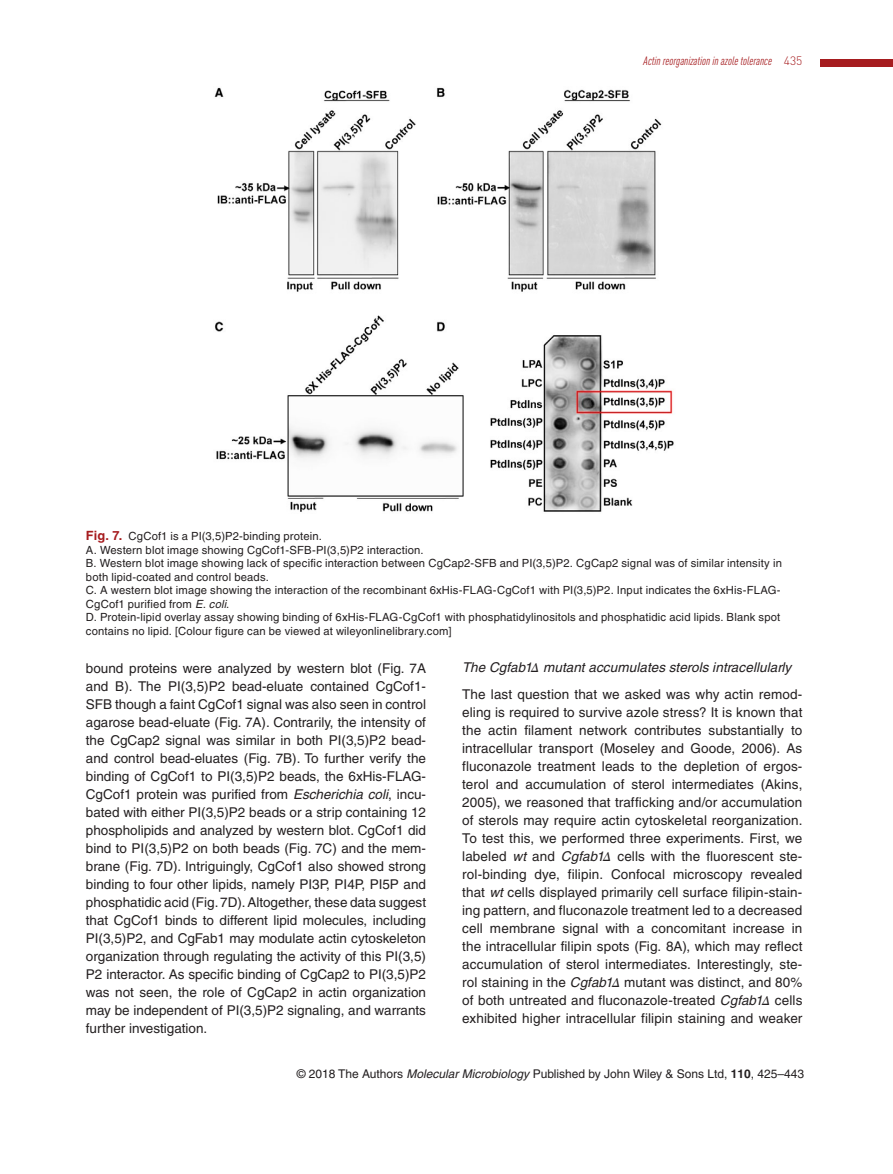
<style>
.page{position:relative;width:893px;height:1174px;background:#fff}
.page>*{position:absolute;margin:0;border:0;box-sizing:border-box;transform-origin:0 0}
.t1{font:13.5px/18px "Helvetica";color:#231f20;text-align:justify}
.t2{font:italic 13.5px/27px "Helvetica";letter-spacing:.005em;color:#231f20}
.t3{font:12px "Helvetica";color:#231f20}
.t4{font:italic condensed 12px "DINOT";color:#a61c1f}
.t5{font:11.25px/13.5px "Helvetica";letter-spacing:.015em;color:#231f20}
.s1{font-family:"DIN";font-weight:300;font-style:normal;font-stretch:normal}
.s2{font-weight:700;font-size:12.75px;color:#a61c1f}
.s3{font-style:italic}
.s4{font-family:"STIX"}
.s5{font-style:normal}
.s6{font-family:"STIX";font-style:italic}
.s7{font-weight:700}
</style>
<div class="page">
<div style="left:821px;top:59px;width:72px;height:8px;background:#a61c1f"></div>
<img style="left:214px;top:87px;width:460px;height:425px">
<p class="t4" style="left:644px;top:53px;width:160px">Actin reorganization in azole tolerance <span class="s1">435</span></p>
<p class="t5" style="left:86px;top:529px;width:698px"><span class="s2">Fig. 7.</span> CgCof1 is a PI(3,5)P2-binding protein.<br>A. Western blot image showing CgCof1-SFB-PI(3,5)P2 interaction.<br>B. Western blot image showing lack of specific interaction between CgCap2-SFB and PI(3,5)P2. CgCap2 signal was of similar intensity in both lipid-coated and control beads.<br>C. A western blot image showing the interaction of the recombinant 6xHis-FLAG-CgCof1 with PI(3,5)P2. Input indicates the 6xHis-FLAG-CgCof1 purified from <span class="s3">E. coli</span>.<br>D. Protein-lipid overlay assay showing binding of 6xHis-FLAG-CgCof1 with phosphatidylinositols and phosphatidic acid lipids. Blank spot contains no lipid. [Colour figure can be viewed at wileyonlinelibrary.com]</p>
<p class="t1" style="left:86px;top:658px;width:342px">bound proteins were analyzed by western blot (Fig. 7A and B). The PI(3,5)P2 bead-eluate contained CgCof1- SFB though a faint CgCof1 signal was also seen in control agarose bead-eluate (Fig. 7A). Contrarily, the intensity of the CgCap2 signal was similar in both PI(3,5)P2 bead&shy;and control bead-eluates (Fig. 7B). To further verify the binding of CgCof1 to PI(3,5)P2 beads, the 6xHis-FLAG-CgCof1 protein was purified from <span class="s3">Escherichia coli</span>, incu&shy;bated with either PI(3,5)P2 beads or a strip containing 12 phospholipids and analyzed by western blot. CgCof1 did bind to PI(3,5)P2 on both beads (Fig. 7C) and the mem&shy;brane (Fig. 7D). Intriguingly, CgCof1 also showed strong binding to four other lipids, namely PI3P, PI4P, PI5P and phosphatidic acid (Fig. 7D). Altogether, these data suggest that CgCof1 binds to different lipid molecules, including PI(3,5)P2, and CgFab1 may modulate actin cytoskeleton organization through regulating the activity of this PI(3,5)<br>P2 interactor. As specific binding of CgCap2 to PI(3,5)P2 was not seen, the role of CgCap2 in actin organization may be independent of PI(3,5)P2 signaling, and warrants further investigation.</p>
<p class="t2" style="left:462px;top:653px;width:342px">The Cgfab1<span class="s4">Δ</span> mutant accumulates sterols intracellularly<br><span class="s5">The last question that we asked was why actin remod-</span></p>
<p class="t1" style="left:462px;top:703px;width:342px">eling is required to survive azole stress? It is known that the actin filament network contributes substantially to intracellular transport (Moseley and Goode, 2006). As fluconazole treatment leads to the depletion of ergos&shy;terol and accumulation of sterol intermediates (Akins, 2005), we reasoned that trafficking and/or accumulation of sterols may require actin cytoskeletal reorganization.<br>To test this, we performed three experiments. First, we labeled <span class="s3">wt</span> and <span class="s3">Cgfab1</span><span class="s6">Δ</span> cells with the fluorescent ste&shy;rol-binding dye, filipin. Confocal microscopy revealed that <span class="s3">wt</span> cells displayed primarily cell surface filipin-stain&shy;ing pattern, and fluconazole treatment led to a decreased cell membrane signal with a concomitant increase in the intracellular filipin spots (Fig. 8A), which may reflect accumulation of sterol intermediates. Interestingly, ste&shy;rol staining in the <span class="s3">Cgfab1</span><span class="s6">Δ</span> mutant was distinct, and 80% of both untreated and fluconazole-treated <span class="s3">Cgfab1</span><span class="s6">Δ</span> cells exhibited higher intracellular filipin staining and weaker</p>
<p class="t3" style="left:297px;top:1067px;width:509px">© 2018 The Authors <span class="s3">Molecular Microbiology</span> Published by John Wiley &amp; Sons Ltd, <span class="s7">110</span>, 425–443</p>
</div>
